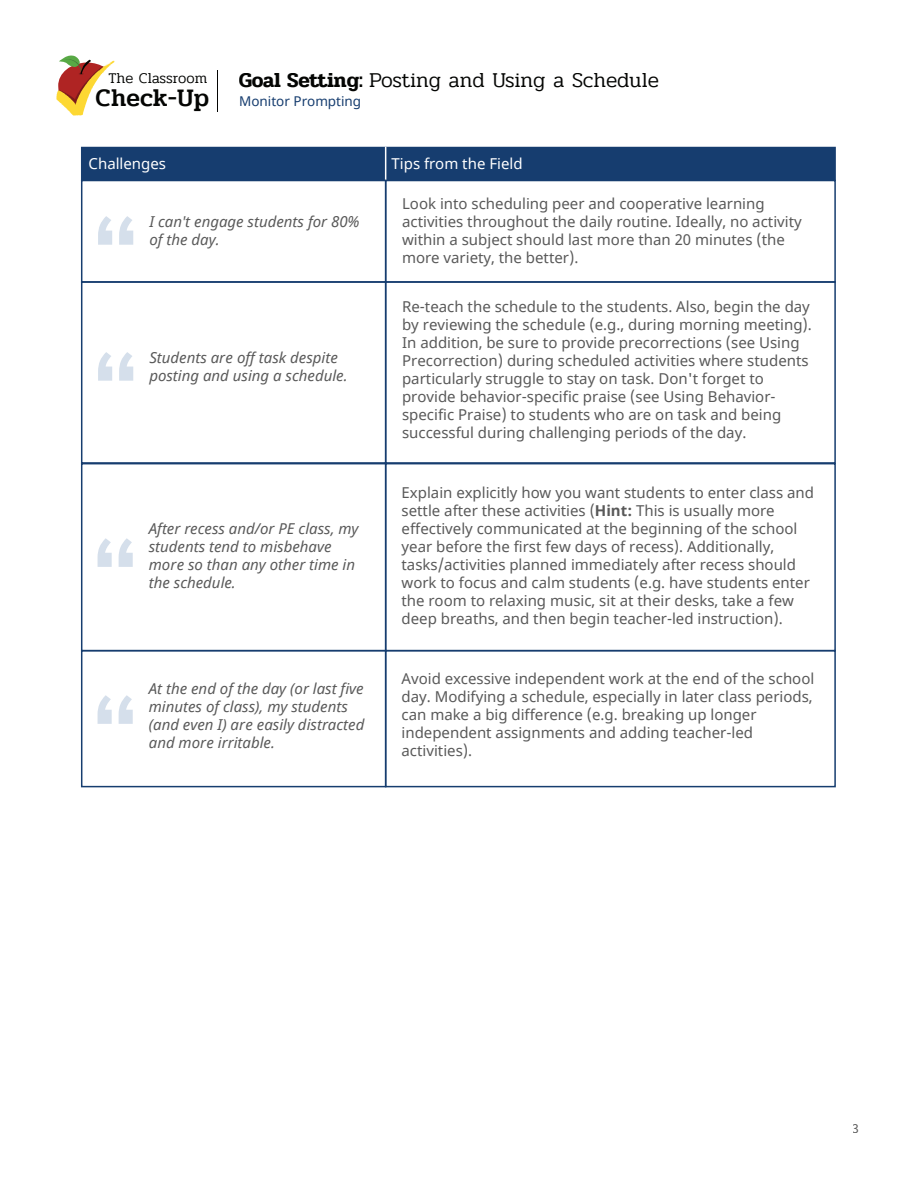
<style>
.page{position:relative;width:918px;height:1188px;background:#fff}
.page>*{position:absolute;margin:0;border:0;box-sizing:border-box;transform-origin:0 0}
.t1{font:500 25.05px "Pridi";color:#040503}
.t2{font:300 21px "Pridi";color:#040503}
.t3{font:15px/18px "Noto Sans";color:#595959}
.t4{font:italic 15px/18px "Noto Sans";color:#595959}
.t5{font:15px "Noto Sans";color:#fff}
.t6{font:300 14.85px "Pridi";letter-spacing:.01em;color:#040503}
.t7{font:13.5px "Noto Sans";color:#163d6f}
.t8{font:12px "Noto Sans JP";color:#595959}
.s1{font-weight:600}
.s2{font-weight:700}
</style>
<div class="page">
<hr style="left:217px;top:70px;width:1px;height:41px;background:#040503">
<svg style="left:56px;top:55px;width:59px;height:61px"></svg>
<div style="left:385px;top:650px;width:451px;height:137px;border:2px solid #163d6f"></div>
<div style="left:81px;top:650px;width:305px;height:137px;border:2px solid #163d6f"></div>
<svg style="left:98px;top:695px;width:35px;height:29px"></svg>
<div style="left:385px;top:463px;width:451px;height:188px;border:2px solid #163d6f"></div>
<div style="left:81px;top:463px;width:305px;height:188px;border:2px solid #163d6f"></div>
<svg style="left:98px;top:538px;width:35px;height:29px"></svg>
<div style="left:385px;top:147px;width:451px;height:34px;background:#163d6f"></div>
<div style="left:81px;top:147px;width:305px;height:34px;background:#163d6f"></div>
<hr style="left:385px;top:146px;width:1px;height:35px;background:#fff">
<div style="left:385px;top:281px;width:451px;height:183px;border:2px solid #163d6f"></div>
<div style="left:81px;top:281px;width:305px;height:183px;border:2px solid #163d6f"></div>
<svg style="left:98px;top:352px;width:35px;height:29px"></svg>
<div style="left:385px;top:180px;width:451px;height:103px;border:2px solid #163d6f"></div>
<div style="left:81px;top:180px;width:305px;height:103px;border:2px solid #163d6f"></div>
<svg style="left:98px;top:216px;width:35px;height:29px"></svg>
<p class="t6" style="left:108px;top:68px;width:101px">The Classroom</p>
<h1 class="t1" style="left:96px;top:80px;width:115px">Check-Up</h1>
<h2 class="t2" style="left:239px;top:65px;width:422px"><span class="s1">Goal Setting:</span> Posting and Using a Schedule</h2>
<p class="t7" style="left:239px;top:92px;width:124px">Monitor Prompting</p>
<p class="t5" style="left:89px;top:154px;width:79px">Challenges</p>
<p class="t5" style="left:392px;top:154px;width:132px">Tips from the Field</p>
<p class="t4" style="left:149px;top:212px;width:212px">I can't engage students for 80% of the day.</p>
<p class="t4" style="left:149px;top:348px;width:200px">Students are off task despite posting and using a schedule.</p>
<p class="t4" style="left:149px;top:519px;width:211px">After recess and/or PE class, my students tend to misbehave more so than any other time in the schedule.</p>
<p class="t3" style="left:402px;top:195px;width:401px">Look into scheduling peer and cooperative learning activities throughout the daily routine. Ideally, no activity within a subject should last more than 20 minutes (the more variety, the better).</p>
<p class="t3" style="left:402px;top:298px;width:411px">Re-teach the schedule to the students. Also, begin the day by reviewing the schedule (e.g., during morning meeting).<br>In addition, be sure to provide precorrections (see Using Precorrection) during scheduled activities where students particularly struggle to stay on task. Don't forget to provide behavior-specific praise (see Using Behavior&shy;specific Praise) to students who are on task and being successful during challenging periods of the day.</p>
<p class="t3" style="left:402px;top:484px;width:414px">Explain explicitly how you want students to enter class and settle after these activities (<span class="s2">Hint:</span> This is usually more effectively communicated at the beginning of the school year before the first few days of recess). Additionally, tasks/activities planned immediately after recess should work to focus and calm students (e.g. have students enter the room to relaxing music, sit at their desks, take a few deep breaths, and then begin teacher-led instruction).</p>
<p class="t4" style="left:149px;top:679px;width:217px">At the end of the day (or last five minutes of class), my students (and even I) are easily distracted and more irritable.</p>
<p class="t3" style="left:402px;top:670px;width:414px">Avoid excessive independent work at the end of the school day. Modifying a schedule, especially in later class periods, can make a big difference (e.g. breaking up longer independent assignments and adding teacher-led activities).</p>
<p class="t8" style="left:853px;top:1122px;width:8px">3</p>
</div>
